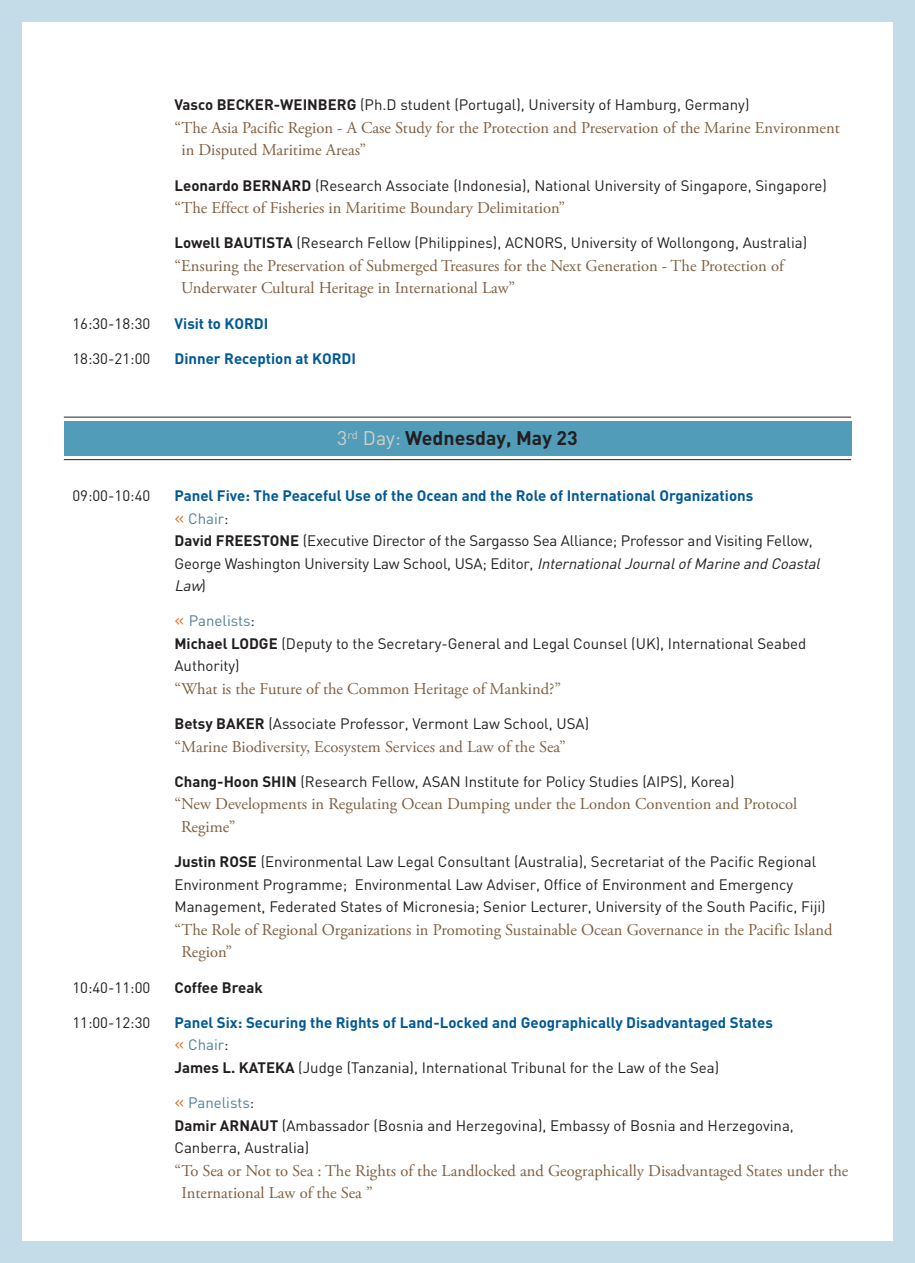
<style>
.page{position:relative;width:915px;height:1263px;background:#fff}
.page>*{position:absolute;margin:0;border:0;box-sizing:border-box;transform-origin:0 0}
.t1{font:700 19.5px "DIN";color:#231f20}
.t2{font:16.5px/22.5px "Adobe Garamond Pro";color:#7f5f41}
.t3{font:15px/22.5px "DIN";color:#231f20}
.t4{font:700 15px/22.5px "DIN";color:#005996}
.t5{font:700 15px "DIN";color:#231f20}
.s1{font-weight:700}
.s2{font-weight:400;color:#d2d1c2}
.s3{font-weight:700;color:#005996}
.s4{font-size:18px;color:#de762d}
.s5{color:#518093}
.s6{font-style:italic}
.s7{font-weight:400;font-size:18px;color:#de762d}
.s8{font-weight:400;color:#518093}
.s9{font-weight:400;color:#231f20}
.s10{color:#231f20}
</style>
<div class="page">
<div style="left:0;top:0;width:21px;height:1263px;background:#c3dce8"></div>
<div style="left:893px;top:0;width:21px;height:1263px;background:#c3dce8"></div>
<div style="left:0;top:0;width:914px;height:21px;background:#c3dce8"></div>
<div style="left:0;top:1242px;width:914px;height:21px;background:#c3dce8"></div>
<hr style="left:64px;top:417px;width:786px;height:1px;background:#231f20">
<hr style="left:64px;top:459px;width:786px;height:1px;background:#231f20">
<div style="left:64px;top:421px;width:786px;height:34px;background:#509cb9"></div>
<p class="t3" style="left:174px;top:93px;width:576px"><span class="s1">Vasco BECKER-WEINBERG</span> (Ph.D student (Portugal), University of Hamburg, Germany)</p>
<p class="t2" style="left:181px;top:117px;width:659px;text-indent:-7px">“The Asia Pacific Region - A Case Study for the Protection and Preservation of the Marine Environment in Disputed Maritime Areas”</p>
<p class="t3" style="left:174px;top:174px;width:653px"><span class="s1">Leonardo BERNARD</span> (Research Associate (Indonesia), National University of Singapore, Singapore)</p>
<p class="t2" style="left:174px;top:197px;width:392px">“The Effect of Fisheries in Maritime Boundary Delimitation”</p>
<p class="t3" style="left:174px;top:231px;width:634px"><span class="s1">Lowell BAUTISTA</span> (Research Fellow (Philippines), ACNORS, University of Wollongong, Australia)</p>
<p class="t2" style="left:181px;top:255px;width:604px;text-indent:-7px">“Ensuring the Preservation of Submerged Treasures for the Next Generation - The Protection of<br>Underwater Cultural Heritage in International Law”</p>
<p class="t3" style="left:72px;top:312px;width:79px">16:30-18:30</p>
<p class="t4" style="left:174px;top:311px;width:95px">Visit to KORDI</p>
<p class="t3" style="left:72px;top:347px;width:79px">18:30-21:00</p>
<p class="t4" style="left:174px;top:346px;width:183px">Dinner Reception at KORDI</p>
<p class="t1" style="left:337px;top:426px;width:242px"><span class="s2">3</span><sup>rd</sup> <span class="s2">Day:</span> Wednesday, May 23</p>
<p class="t3" style="left:72px;top:484px;width:79px">09:00-10:40</p>
<p class="t3" style="left:174px;top:484px;width:650px"><span class="s3">Panel Five: The Peaceful Use of the Ocean and the Role of International Organizations<br></span><span class="s4">«</span> <span class="s5">Chair</span>:<br><span class="s1">David FREESTONE</span> (Executive Director of the Sargasso Sea Alliance; Professor and Visiting Fellow, George Washington University Law School, USA; Editor, <span class="s6">InternationalJournalofMarine and Coastal Law</span>)</p>
<p class="t3" style="left:174px;top:609px;width:633px"><span class="s4">«</span> <span class="s5">Panelists</span>:<br><span class="s1">Michael LODGE</span> (Deputy to the Secretary-General and Legal Counsel (UK), International Seabed<br>Authority)</p>
<p class="t2" style="left:174px;top:678px;width:388px">“What is the Future of the Common Heritage of Mankind?”</p>
<p class="t3" style="left:174px;top:712px;width:416px"><span class="s1">Betsy BAKER</span> (Associate Professor, Vermont Law School, USA)</p>
<p class="t2" style="left:174px;top:736px;width:392px">“Marine Biodiversity, Ecosystem Services and Law of the Sea”</p>
<p class="t3" style="left:174px;top:770px;width:561px"><span class="s1">Chang-Hoon SHIN</span> (Research Fellow, ASAN Institute for Policy Studies (AIPS), Korea)</p>
<p class="t2" style="left:181px;top:793px;width:617px;text-indent:-7px">“New Developments in Regulating Ocean Dumping under the London Convention and Protocol<br>Regime”</p>
<p class="t3" style="left:174px;top:850px;width:652px"><span class="s1">Justin ROSE</span> (Environmental Law Legal Consultant (Australia), Secretariat of the Pacific Regional<br>Environment Programme; Environmental Law Adviser, Office of Environment and Emergency<br>Management, Federated States of Micronesia; Senior Lecturer, University of the South Pacific, Fiji)</p>
<p class="t2" style="left:181px;top:919px;width:652px;text-indent:-7px">“The Role of Regional Organizations in Promoting Sustainable Ocean Governance in the Pacific Island<br>Region”</p>
<p class="t3" style="left:72px;top:975px;width:79px">10:40-11:00</p>
<p class="t5" style="left:174px;top:977px;width:90px">Coffee Break</p>
<p class="t3" style="left:72px;top:1011px;width:79px">11:00-12:30</p>
<p class="t4" style="left:174px;top:1010px;width:599px">Panel Six: Securing the Rights of Land-Locked and Geographically Disadvantaged States <span class="s7">«</span> <span class="s8">Chair</span><span class="s9">:<br></span><span class="s10">James L. KATEKA</span> <span class="s9">(Judge (Tanzania), International Tribunal for the Law of the Sea)</span></p>
<p class="t3" style="left:174px;top:1091px;width:620px"><span class="s4">«</span> <span class="s5">Panelists</span>:<br><span class="s1">Damir ARNAUT</span> (Ambassador (Bosnia and Herzegovina), Embassy of Bosnia and Herzegovina,<br>Canberra, Australia)</p>
<p class="t2" style="left:181px;top:1159px;width:668px;text-indent:-7px">“To Sea or Not to Sea : The Rights of the Landlocked and Geographically Disadvantaged States under the<br>International Law of the Sea ”</p>
</div>
